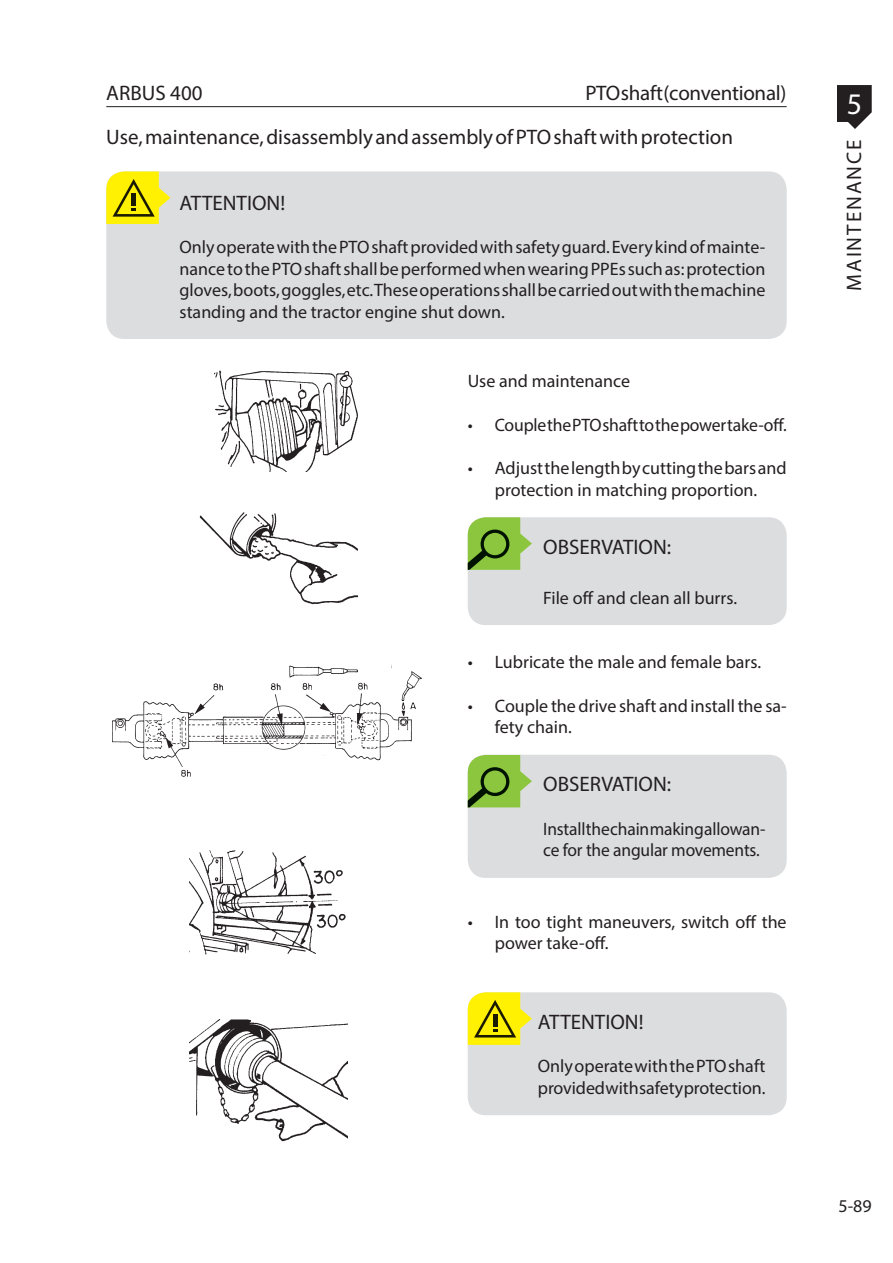
<style>
.page{position:relative;width:893px;height:1263px;background:#fff}
.page>*{position:absolute;margin:0;border:0;box-sizing:border-box;transform-origin:0 0}
.t1{font:30px "Myriad Pro";color:#fff}
.Subtítulo{font:21px "Myriad Pro";color:#231f20}
.Titulo_Box{font:21px "Myriad Pro";color:#231f20}
.Título{font:21px "Myriad Pro";letter-spacing:-.01em;color:#231f20}
.Subtítulo-2{font:21px "Myriad Pro";letter-spacing:.09em;color:#231f20}
.Texto_Box{font:18px/21.6px "Myriad Pro";color:#231f20}
.Titulo_Box-2{font:18px/21.6px "Myriad Pro";letter-spacing:-.005em;color:#231f20}
.Texto{font:18px "Myriad Pro";color:#231f20}
</style>
<div class="page">
<hr style="left:106px;top:106px;width:681px;height:1px;background:#231f20">
<svg style="left:837px;top:85px;width:35px;height:44px"></svg>
<div style="left:106px;top:171px;width:681px;height:168px;background:#dcdddf;border-radius:18px"></div>
<svg style="left:106px;top:171px;width:64px;height:53px"></svg>
<div style="left:468px;top:517px;width:319px;height:108px;background:#dcdddf;border-radius:18px"></div>
<div style="left:468px;top:755px;width:319px;height:123px;background:#dcdddf;border-radius:18px"></div>
<svg style="left:468px;top:517px;width:64px;height:53px"></svg>
<svg style="left:468px;top:755px;width:64px;height:52px"></svg>
<div style="left:468px;top:992px;width:319px;height:123px;background:#dcdddf;border-radius:18px"></div>
<svg style="left:468px;top:992px;width:64px;height:53px"></svg>
<img style="left:214px;top:371px;width:144px;height:100px">
<img style="left:199px;top:513px;width:159px;height:92px">
<img style="left:112px;top:664px;width:310px;height:113px">
<img style="left:189px;top:1020px;width:158px;height:122px">
<img style="left:189px;top:850px;width:157px;height:105px">
<p class="Subtítulo" style="left:106px;top:80px;width:98px">ARBUS 400</p>
<p class="Título" style="left:585px;top:80px;width:203px">PTO shaft (conventional)</p>
<p class="Subtítulo" style="left:106px;top:124px;width:628px">Use, maintenance, disassembly and assembly of PTO shaft with protection</p>
<p class="Titulo_Box" style="left:180px;top:190px;width:107px">ATTENTION!</p>
<p class="Texto_Box" style="left:180px;top:236px;width:587px;text-align:justify">Only operate with the PTO shaft provided with safety guard. Every kind of mainte&shy;nance to the PTO shaft shall be performed when wearing PPEs such as: protection gloves, boots, goggles, etc. These operations shall be carried out with the machine standing and the tractor engine shut down.</p>
<p class="Texto" style="left:468px;top:370px;width:164px">Use and maintenance</p>
<p class="Texto_Box" style="left:468px;top:414px;width:320px">• Couple the PTO shaft to the power take-off.</p>
<p class="Texto_Box" style="left:468px;top:457px;width:320px;text-align:center">• Adjust the length by cutting the bars and protection in matching proportion.</p>
<p class="Titulo_Box" style="left:543px;top:534px;width:130px">OBSERVATION:</p>
<p class="Texto" style="left:543px;top:586px;width:195px">File off and clean all burrs.</p>
<p class="Texto_Box" style="left:468px;top:651px;width:295px">• Lubricate the male and female bars.</p>
<p class="Texto_Box" style="left:495px;top:694px;width:293px;text-indent:-27px">• Couple the drive shaft and install the sa&shy;fety chain.</p>
<p class="Titulo_Box" style="left:543px;top:771px;width:130px">OBSERVATION:</p>
<p class="Texto_Box" style="left:543px;top:817px;width:224px">Install the chain making allowan&shy;ce for the angular movements.</p>
<p class="Texto_Box" style="left:495px;top:910px;width:293px;text-indent:-27px">• In too tight maneuvers, switch off the power take-off.</p>
<p class="Titulo_Box" style="left:538px;top:1009px;width:107px">ATTENTION!</p>
<p class="Titulo_Box-2" style="left:538px;top:1055px;width:229px">Only operate with the PTO shaft provided with safety protection.</p>
<h1 class="t1" style="left:847px;top:85px;width:17px">5</h1>
<p class="Subtítulo-2" style="left:841px;top:291px;width:153px;rotate:-90deg">MAINTENANCE</p>
<p class="Texto_Box" style="left:838px;top:1195px;width:35px">5-89</p>
</div>
